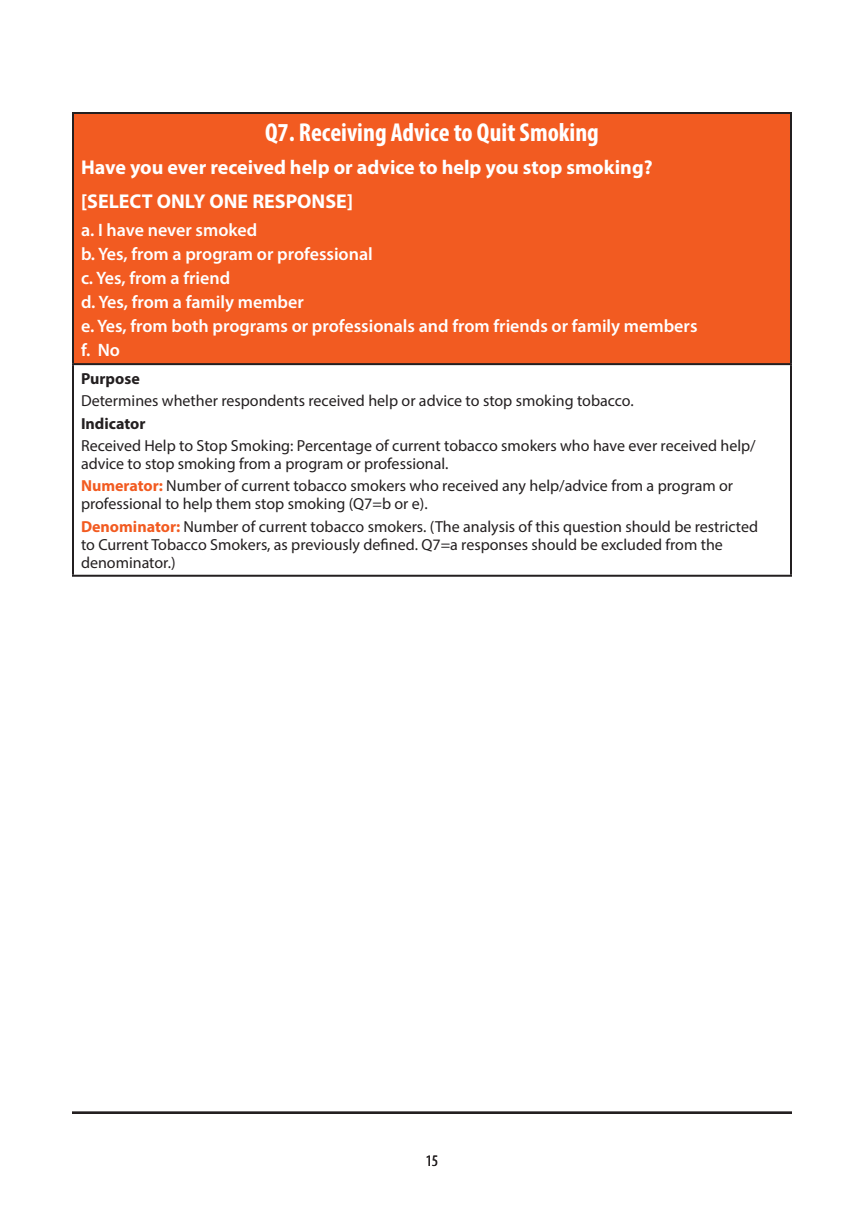
<style>
.page{position:relative;width:864px;height:1224px;background:#fff}
.page>*{position:absolute;margin:0;border:0;box-sizing:border-box;transform-origin:0 0}
.t1{font:700 condensed 26px "Myriad Pro";color:#fff}
.t2{font:700 20px/34.4px "Myriad Pro";color:#fff}
.t3{font:600 18px "Myriad Pro";color:#fff}
.t4{font:16px/18px "Myriad Pro";color:#231f20}
.t5{font:700 16px "Myriad Pro";color:#231f20}
.t6{font:condensed 16px "Myriad Pro";color:#231f20}
.s1{font-weight:700;color:#f25b21}
</style>
<div class="page">
<div style="left:73px;top:113px;width:718px;height:251px;background:#f25b21"></div>
<hr style="left:72px;top:1112px;width:720px;height:2px;background:#231f20">
<hr style="left:72px;top:112px;width:720px;height:2px;background:#231f20">
<hr style="left:72px;top:114px;width:2px;height:249px;background:#231f20">
<hr style="left:790px;top:114px;width:2px;height:249px;background:#231f20">
<hr style="left:72px;top:363px;width:720px;height:2px;background:#231f20">
<hr style="left:72px;top:365px;width:2px;height:210px;background:#231f20">
<hr style="left:790px;top:365px;width:2px;height:210px;background:#231f20">
<hr style="left:72px;top:575px;width:720px;height:2px;background:#231f20">
<h3 class="t1" style="left:265px;top:116px;width:335px">Q7. Receiving Advice to Quit Smoking</h3>
<p class="t2" style="left:81px;top:149px;width:573px">Have you ever received help or advice to help you stop smoking? [SELECT ONLY ONE RESPONSE]</p>
<p class="t3" style="left:81px;top:219px;width:178px">a. I have never smoked</p>
<p class="t3" style="left:81px;top:243px;width:293px">b. Yes, from a program or professional</p>
<p class="t3" style="left:81px;top:267px;width:151px">c. Yes, from a friend</p>
<p class="t3" style="left:81px;top:291px;width:224px">d. Yes, from a family member</p>
<p class="t3" style="left:81px;top:315px;width:618px">e. Yes, from both programs or professionals and from friends or family members</p>
<p class="t3" style="left:81px;top:339px;width:41px">f. No</p>
<p class="t5" style="left:81px;top:368px;width:60px">Purpose</p>
<p class="t4" style="left:81px;top:392px;width:554px">Determines whether respondents received help or advice to stop smoking tobacco.</p>
<p class="t5" style="left:81px;top:413px;width:66px">Indicator</p>
<p class="t4" style="left:81px;top:436px;width:676px">Received Help to Stop Smoking: Percentage of current tobacco smokers who have ever received help/ advice to stop smoking from a program or professional.</p>
<p class="t4" style="left:81px;top:477px;width:654px"><span class="s1">Numerator:</span> Number of current tobacco smokers who received any help/advice from a program or professional to help them stop smoking (Q7=b or e).</p>
<p class="t4" style="left:81px;top:517px;width:679px"><span class="s1">Denominator:</span> Number of current tobacco smokers. (The analysis of this question should be restricted to Current Tobacco Smokers, as previously defned. Q7=a responses should be excluded from the denominator.)</p>
<p class="t6" style="left:426px;top:1151px;width:14px">15</p>
</div>
